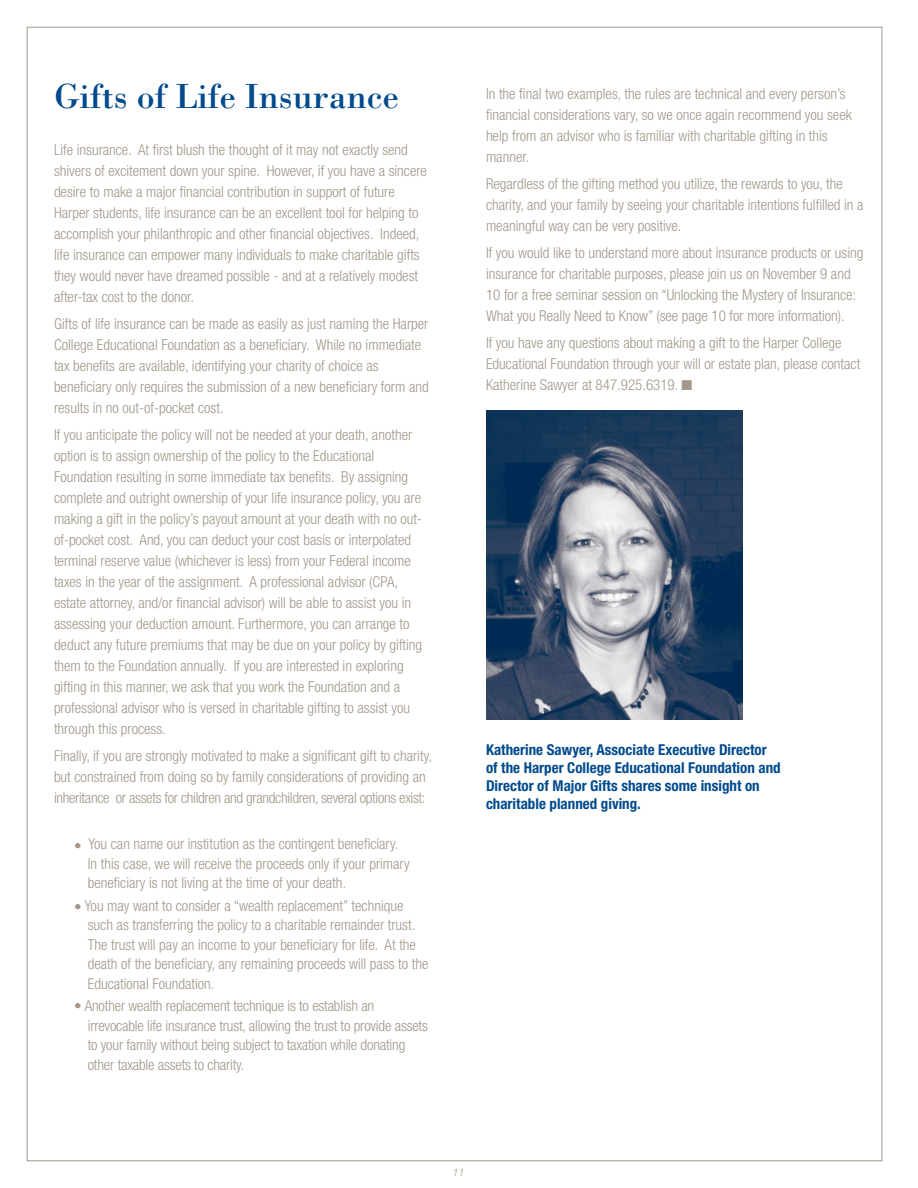
<style>
.page{position:relative;width:918px;height:1188px;background:#fff}
.page>*{position:absolute;margin:0;border:0;box-sizing:border-box;transform-origin:0 0}
.t1{font:36px "Bodoni";color:#004a8d}
.t2{font:300 condensed 15px/21px "Helvetica Neue LT Std";color:#a1988a}
.t3{font:700 condensed 15px/18px "Helvetica Neue LT Std";color:#004a8d}
.t4{font:italic 300 10.5px "Helvetica Neue LT Std";color:#a1988a}
</style>
<div class="page">
<img style="left:486px;top:410px;width:256px;height:309px">
<h1 class="t1" style="left:54px;top:74px;width:346px">Gifts of Life Insurance</h1>
<p class="t2" style="left:54px;top:139px;width:375px">Life insurance. At first blush the thought of it may not exactly send shivers of excitement down your spine. However, if you have a sincere desire to make a major financial contribution in support of future Harper students, life insurance can be an excellent tool for helping to accomplish your philanthropic and other financial objectives. Indeed, life insurance can empower many individuals to make charitable gifts they would never have dreamed possible - and at a relatively modest after-tax cost to the donor.</p>
<p class="t2" style="left:54px;top:313px;width:376px">Gifts of life insurance can be made as easily as just naming the Harper College Educational Foundation as a beneficiary. While no immediate tax benefits are available, identifying your charity of choice as beneficiary only requires the submission of a new beneficiary form and results in no out-of-pocket cost.</p>
<p class="t2" style="left:54px;top:424px;width:370px">If you anticipate the policy will not be needed at your death, another option is to assign ownership of the policy to the Educational Foundation resulting in some immediate tax benefits. By assigning complete and outright ownership of your life insurance policy, you are making a gift in the policy’s payout amount at your death with no out&shy;of-pocket cost. And, you can deduct your cost basis or interpolated terminal reserve value (whichever is less) from your Federal income taxes in the year of the assignment. A professional advisor (CPA, estate attorney, and/or financial advisor) will be able to assist you in assessing your deduction amount. Furthermore, you can arrange to deduct any future premiums that may be due on your policy by gifting them to the Foundation annually. If you are interested in exploring gifting in this manner, we ask that you work the Foundation and a professional advisor who is versed in charitable gifting to assist you through this process.</p>
<p class="t2" style="left:54px;top:745px;width:379px">Finally, if you are strongly motivated to make a significant gift to charity, but constrained from doing so by family considerations of providing an inheritance or assets for children and grandchildren, several options exist:</p>
<p class="t2" style="left:88px;top:834px;width:323px;line-height:19.5px;text-indent:-14px">• You can name our institution as the contingent beneficiary.<br>In this case, we will receive the proceeds only if your primary beneficiary is not living at the time of your death.</p>
<p class="t2" style="left:88px;top:895px;width:342px;line-height:19.5px;text-indent:-14px">• You may want to consider a “wealth replacement” technique such as transferring the policy to a charitable remainder trust.<br>The trust will pay an income to your beneficiary for life. At the death of the beneficiary, any remaining proceeds will pass to the Educational Foundation.</p>
<p class="t2" style="left:88px;top:996px;width:342px;line-height:19.5px;text-indent:-14px">• Another wealth replacement technique is to establish an irrevocable life insurance trust, allowing the trust to provide assets to your family without being subject to taxation while donating other taxable assets to charity.</p>
<p class="t2" style="left:486px;top:83px;width:367px">In the final two examples, the rules are technical and every person’s financial considerations vary, so we once again recommend you seek help from an advisor who is familiar with charitable gifting in this manner.</p>
<p class="t2" style="left:486px;top:173px;width:379px">Regardless of the gifting method you utilize, the rewards to you, the charity, and your family by seeing your charitable intentions fulfilled in a meaningful way can be very positive.</p>
<p class="t2" style="left:486px;top:242px;width:379px">If you would like to understand more about insurance products or using insurance for charitable purposes, please join us on November 9 and 10 for a free seminar session on “Unlocking the Mystery of Insurance:<br>What you Really Need to Know” (see page 10 for more information).</p>
<p class="t2" style="left:486px;top:332px;width:376px">If you have any questions about making a gift to the Harper College<br>Educational Foundation through your will or estate plan, please contact<br>Katherine Sawyer at 847.925.6319. ■</p>
<p class="t3" style="left:486px;top:740px;width:296px">Katherine Sawyer, Associate Executive Director of the Harper College Educational Foundation and Director of Major Gifts shares some insight on charitable planned giving.</p>
<p class="t4" style="left:453px;top:1166px;width:13px">11</p>
</div>
